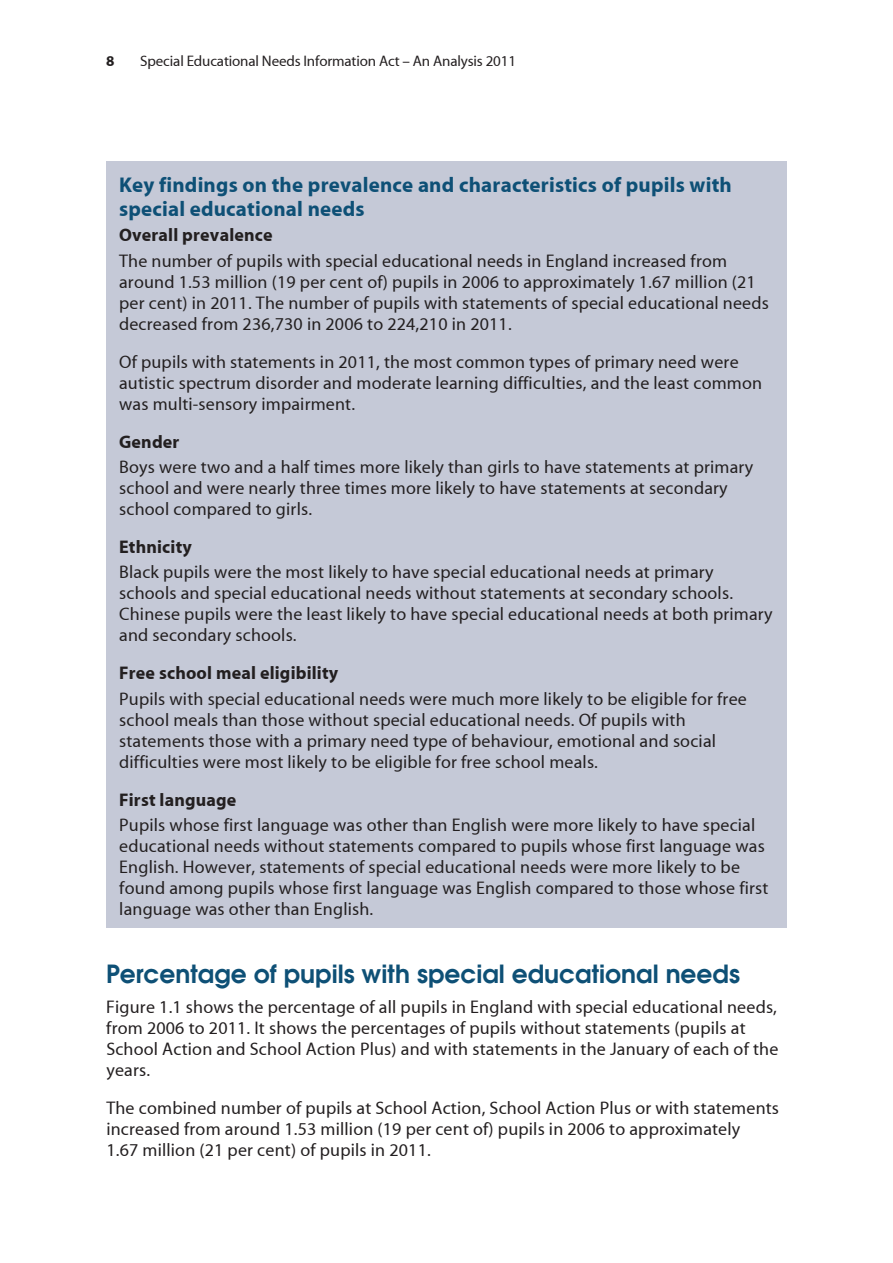
<style>
.page{position:relative;width:893px;height:1263px;background:#fff}
.page>*{position:absolute;margin:0;border:0;box-sizing:border-box;transform-origin:0 0}
.t1{font:600 24.9px "Avant Garde";color:#0e5076}
.t2{font:21px/24px "Myriad MM Bold";letter-spacing:.01em;color:#0e5076}
.t3{font:18px/21px "Myriad MM";letter-spacing:.01em;color:#231f20}
.t4{font:18px "Myriad MM Bold";letter-spacing:.01em;color:#231f20}
.t5{font:15px "Myriad MM";letter-spacing:-.01em;color:#231f20}
.t6{font:15px "Myriad MM Bold";color:#231f20}
</style>
<div class="page">
<div style="left:106px;top:162px;width:681px;height:766px;background:#c5c9d7"></div>
<p class="t6" style="left:106px;top:53px;width:10px">8</p>
<p class="t5" style="left:140px;top:53px;width:377px">Special Educational Needs Information Act – An Analysis 2011</p>
<p class="t2" style="left:119px;top:174px;width:614px">Key findings on the prevalence and characteristics of pupils with special educational needs</p>
<p class="t4" style="left:119px;top:226px;width:155px">Overall prevalence</p>
<p class="t3" style="left:119px;top:251px;width:651px">The number of pupils with special educational needs in England increased from around 1.53 million (19 per cent of) pupils in 2006 to approximately 1.67 million (21 per cent) in 2011. The number of pupils with statements of special educational needs decreased from 236,730 in 2006 to 224,210 in 2011.</p>
<p class="t3" style="left:119px;top:352px;width:645px">Of pupils with statements in 2011, the most common types of primary need were autistic spectrum disorder and moderate learning difficulties, and the least common was multi-sensory impairment.</p>
<p class="t4" style="left:119px;top:432px;width:62px">Gender</p>
<p class="t3" style="left:119px;top:457px;width:635px">Boys were two and a half times more likely than girls to have statements at primary school and were nearly three times more likely to have statements at secondary school compared to girls.</p>
<p class="t4" style="left:119px;top:538px;width:74px">Ethnicity</p>
<p class="t3" style="left:119px;top:563px;width:655px">Black pupils were the most likely to have special educational needs at primary schools and special educational needs without statements at secondary schools.<br>Chinese pupils were the least likely to have special educational needs at both primary and secondary schools.</p>
<p class="t4" style="left:119px;top:664px;width:221px">Free school meal eligibility</p>
<p class="t3" style="left:119px;top:689px;width:629px">Pupils with special educational needs were much more likely to be eligible for free school meals than those without special educational needs. Of pupils with statements those with a primary need type of behaviour, emotional and social difficulties were most likely to be eligible for free school meals.</p>
<p class="t4" style="left:119px;top:790px;width:119px">First language</p>
<p class="t3" style="left:119px;top:815px;width:651px">Pupils whose first language was other than English were more likely to have special educational needs without statements compared to pupils whose first language was English. However, statements of special educational needs were more likely to be found among pupils whose first language was English compared to those whose first language was other than English.</p>
<h1 class="t1" style="left:106px;top:957px;width:635px">Percentage of pupils with special educational needs</h1>
<p class="t3" style="left:106px;top:997px;width:674px">Figure 1.1 shows the percentage of all pupils in England with special educational needs, from 2006 to 2011. It shows the percentages of pupils without statements (pupils at School Action and School Action Plus) and with statements in the January of each of the years.</p>
<p class="t3" style="left:106px;top:1098px;width:674px">The combined number of pupils at School Action, School Action Plus or with statements increased from around 1.53 million (19 per cent of) pupils in 2006 to approximately<br>1.67 million (21 per cent) of pupils in 2011.</p>
</div>
